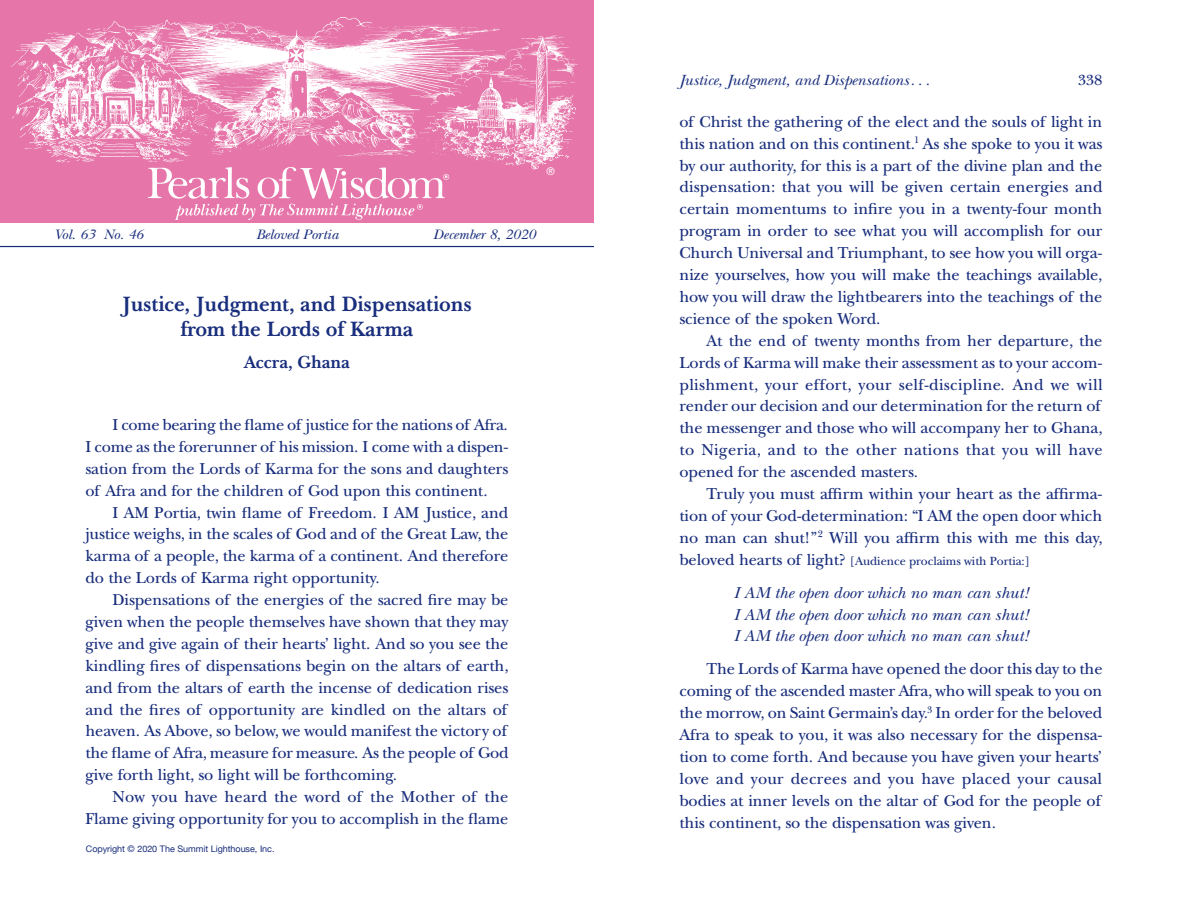
<style>
.page{position:relative;width:1188px;height:918px;background:#fff}
.page>*{position:absolute;margin:0;border:0;box-sizing:border-box;transform-origin:0 0}
.t1{font:600 21.3px/25.5px "New Bask SB";letter-spacing:-.01em;color:#182d7c;text-align:center}
.t2{font:600 18px "New Bask SB";letter-spacing:-.01em;color:#182d7c}
.t3{font:16.5px/21.9px "Baskerville";letter-spacing:-.01em;color:#182d7c;text-align:justify}
.t4{font:italic 16.5px/21.9px "New Baskerville";letter-spacing:-.01em;color:#182d7c;text-align:justify;scale:1.05 1}
.t5{font:italic 15.3px "New Baskerville";letter-spacing:-.005em;color:#182d7c;scale:1.04 1}
.t6{font:15.3px "Baskerville";color:#182d7c;scale:1.04 1}
.t7{font:italic 14.25px "New Baskerville";letter-spacing:-.005em;color:#182d7c;scale:1.04 1}
.t8{font:12.3px "Baskerville";letter-spacing:-.01em;color:#182d7c}
.t9{font:10.5px "Helvetica Neue";color:#fff}
.t10{font:9px "Helvetica Neue";letter-spacing:-.005em;color:#182d7c}
.s1{font-size:16.5px}
</style>
<div class="page">
<img style="left:0;top:0;width:594px;height:223px">
<hr style="left:0;top:246px;width:594px;height:1px;background:#182d7c">
<p class="t9" style="left:546px;top:164px;width:10px">®</p>
<p class="t7" style="left:54px;top:226px;width:87px">Vol. 63 No. 46</p>
<p class="t7" style="left:256px;top:226px;width:81px">Beloved Portia</p>
<p class="t7" style="left:433px;top:226px;width:100px">December 8, 2020</p>
<p class="t1" style="left:122px;top:291px;width:351px">Justice, Judgment, and Dispensations from the Lords of Karma</p>
<p class="t2" style="left:244px;top:350px;width:107px">Accra, Ghana</p>
<p class="t3" style="left:86px;top:414px;width:424px;text-indent:27px">I come bearing the flame of justice for the nations of Afra.<br>I come as the forerunner of his mission. I come with a dispen&shy;sation from the Lords of Karma for the sons and daughters of Afra and for the children of God upon this continent.</p>
<p class="t3" style="left:86px;top:501px;width:424px;text-indent:27px">I AM Portia, twin flame of Freedom. I AM Justice, and justice weighs, in the scales of God and of the Great Law, the karma of a people, the karma of a continent. And therefore do the Lords of Karma right opportunity.</p>
<p class="t3" style="left:86px;top:589px;width:425px;text-indent:27px">Dispensations of the energies of the sacred fire may be given when the people themselves have shown that they may give and give again of their hearts’ light. And so you see the kindling fires of dispensations begin on the altars of earth, and from the altars of earth the incense of dedication rises and the fires of opportunity are kindled on the altars of heaven. As Above, so below, we would manifest the victory of the flame of Afra, measure for measure. As the people of God give forth light, so light will be forthcoming.</p>
<p class="t3" style="left:86px;top:786px;width:424px;text-align:right">Now you have heard the word of the Mother of the<br>Flame giving opportunity for you to accomplish in the flame</p>
<p class="t10" style="left:86px;top:842px;width:190px">Copyright © 2020 The Summit Lighthouse, Inc.</p>
<p class="t5" style="left:680px;top:71px;width:242px">Justice, Judgment, and Dispensations. . .</p>
<p class="t6" style="left:1078px;top:70px;width:25px">338</p>
<p class="t3" style="left:679px;top:110px;width:425px">of Christ the gathering of the elect and the souls of light in this nation and on this continent.<sup>1</sup> As she spoke to you it was by our authority, for this is a part of the divine plan and the dispensation: that you will be given certain energies and certain momentums to infire you in a twenty-four month program in order to see what you will accomplish for our Church Universal and Triumphant, to see how you will orga&shy;nize yourselves, how you will make the teachings available, how you will draw the lightbearers into the teachings of the science of the spoken Word.</p>
<p class="t3" style="left:679px;top:329px;width:425px;text-indent:27px">At the end of twenty months from her departure, the Lords of Karma will make their assessment as to your accom&shy;plishment, your effort, your self-discipline. And we will render our decision and our determination for the return of the messenger and those who will accompany her to Ghana, to Nigeria, and to the other nations that you will have opened for the ascended masters.</p>
<p class="t3" style="left:679px;top:483px;width:424px;text-indent:27px">Truly you must affirm within your heart as the affirma&shy;tion of your God-determination: “I AM the open door which no man can shut!”<sup>2</sup> Will you affirm this with me this day,</p>
<p class="t8" style="left:680px;top:553px;width:352px"><span class="s1">beloved hearts of light?</span> [Audience proclaims with Portia:]</p>
<p class="t4" style="left:734px;top:581px;width:283px">I AM the open door which no man can shut!<br>I AM the open door which no man can shut!<br>I AM the open door which no man can shut!</p>
<p class="t3" style="left:679px;top:658px;width:425px;text-indent:27px">The Lords of Karma have opened the door this day to the coming of the ascended master Afra, who will speak to you on the morrow, on Saint Germain’s day.<sup>3</sup> In order for the beloved Afra to speak to you, it was also necessary for the dispensa&shy;tion to come forth. And because you have given your hearts’ love and your decrees and you have placed your causal bodies at inner levels on the altar of God for the people of this continent, so the dispensation was given.</p>
</div>
